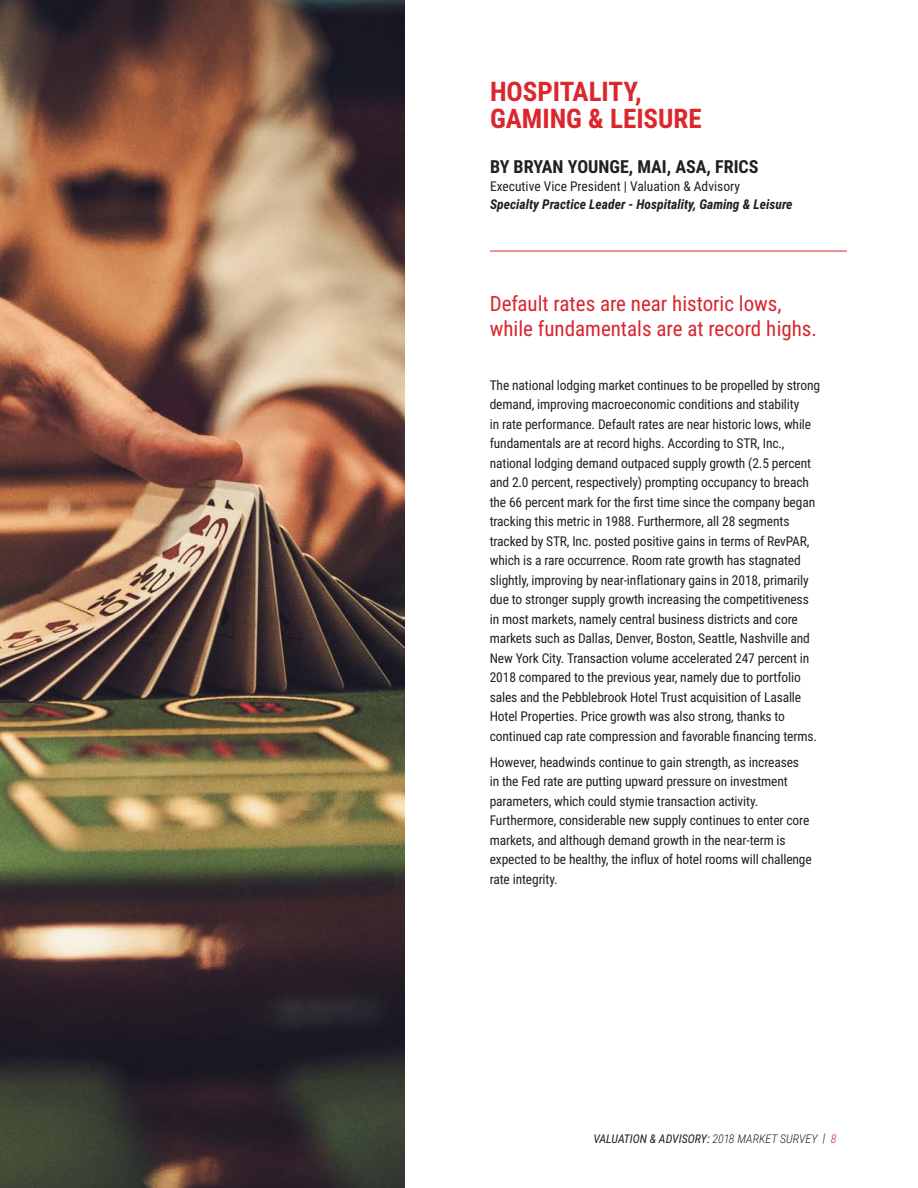
<style>
.page{position:relative;width:918px;height:1188px;background:#fff}
.page>*{position:absolute;margin:0;border:0;box-sizing:border-box;transform-origin:0 0}
.t1{font:700 27px/27px "Roboto Condensed";color:#dc262d}
.t2{font:21px/25.2px "Roboto Condensed";color:#d8252e}
.t3{font:700 18px "Roboto Condensed";color:#231f20}
.t4{font:13.5px/19.5px "Roboto Condensed";letter-spacing:-.01em;color:#231f20}
.t5{font:italic 700 13.5px "Roboto Condensed";color:#231f20}
.t6{font:italic 12px "Roboto Condensed";color:#231f20}
.s1{color:#dc272d}
.s2{font-weight:300}
.s3{font-weight:300;color:#d8252e}
</style>
<div class="page">
<hr style="left:490px;top:251px;width:357px;height:1px;background:#dc272d">
<img style="left:0;top:0;width:405px;height:1188px">
<h1 class="t1" style="left:490px;top:77px;width:213px"><span class="s1">HOSPITA</span>LITY,<br>GAMING &amp; LEI<span class="s1">SURE</span></h1>
<h3 class="t3" style="left:490px;top:154px;width:270px">BY BRYAN YOUNGE, MAI, ASA, FRICS</h3>
<p class="t4" style="left:490px;top:176px;width:251px">Executive Vice President | Valuation &amp; Advisory</p>
<p class="t5" style="left:490px;top:194px;width:304px">Specialty Practice Leader - Hospitality, Gaming &amp; Leisure</p>
<h2 class="t2" style="left:490px;top:290px;width:329px">Default rates are near historic lows, while fundamentals are at record highs.</h2>
<p class="t4" style="left:490px;top:375px;width:332px">The national lodging market continues to be propelled by strong demand, improving macroeconomic conditions and stability<br>in rate performance. Default rates are near historic lows, while fundamentals are at record highs. According to STR, Inc., national lodging demand outpaced supply growth (2.5 percent and 2.0 percent, respectively) prompting occupancy to breach the 66 percent mark for the first time since the company began tracking this metric in 1988. Furthermore, all 28 segments tracked by STR, Inc. posted positive gains in terms of RevPAR, which is a rare occurrence. Room rate growth has stagnated slightly, improving by near-inflationary gains in 2018, primarily due to stronger supply growth increasing the competitiveness in most markets, namely central business districts and core markets such as Dallas, Denver, Boston, Seattle, Nashville and New York City. Transaction volume accelerated 247 percent in 2018 compared to the previous year, namely due to portfolio sales and the Pebblebrook Hotel Trust acquisition of Lasalle Hotel Properties. Price growth was also strong, thanks to continued cap rate compression and favorable financing terms.</p>
<p class="t4" style="left:490px;top:752px;width:324px">However, headwinds continue to gain strength, as increases in the Fed rate are putting upward pressure on investment parameters, which could stymie transaction activity.<br>Furthermore, considerable new supply continues to enter core markets, and although demand growth in the near-term is expected to be healthy, the influx of hotel rooms will challenge rate integrity.</p>
<p class="t6" style="left:594px;top:1130px;width:244px">VALUATION &amp; ADVISORY: <span class="s2">2018 MARKET SURVEY |</span> <span class="s3">8</span></p>
</div>
